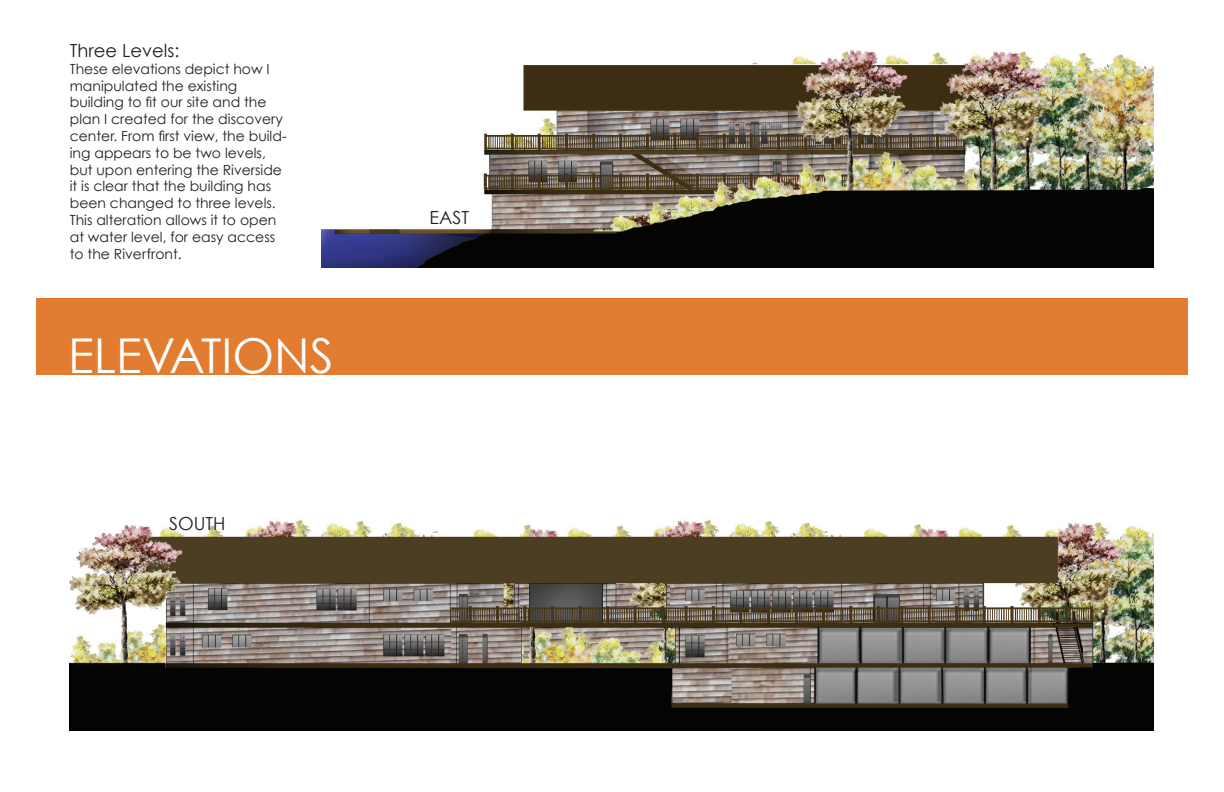
<style>
.page{position:relative;width:1224px;height:792px;background:#fff}
.page>*{position:absolute;margin:0;border:0;box-sizing:border-box;transform-origin:0 0}
.t1{font:48px "Century Gothic";color:#fff}
.t2{font:18px "Century Gothic";color:#231f20}
.t3{font:14px/16.8px "Century Gothic";color:#231f20}
</style>
<div class="page">
<img style="left:70px;top:520px;width:1084px;height:210px">
<img style="left:321px;top:50px;width:833px;height:217px">
<div style="left:36px;top:298px;width:1152px;height:76px;background:#e27c31"></div>
<p class="t2" style="left:70px;top:40px;width:111px">Three Levels:</p>
<p class="t3" style="left:70px;top:60px;width:218px">These elevations depict how I manipulated the existing building to fit our site and the plan I created for the discovery center. From first view, the build&shy;ing appears to be two levels, but upon entering the Riverside it is clear that the building has been changed to three levels.<br>This alteration allows it to open at water level, for easy access to the Riverfront.</p>
<h1 class="t1" style="left:68px;top:327px;width:267px">ELEVATIONS</h1>
<p class="t2" style="left:169px;top:512px;width:58px">SOUTH</p>
<p class="t2" style="left:430px;top:206px;width:41px">EAST</p>
</div>
